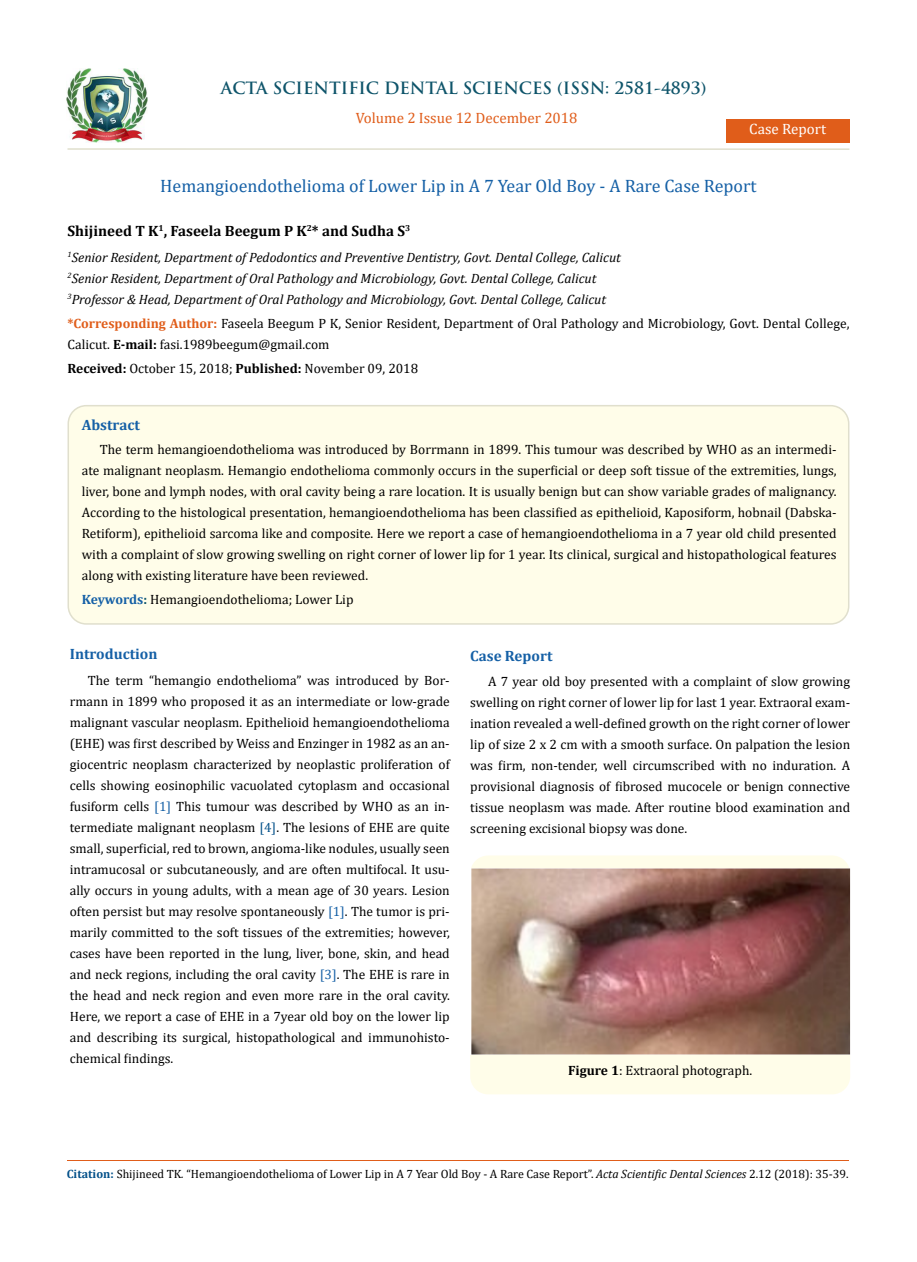
<style>
.page{position:relative;width:917px;height:1262px;background:#fff}
.page>*{position:absolute;margin:0;border:0;box-sizing:border-box;transform-origin:0 0}
.t1{font:18px "Cambria";color:#1560a6}
.t2{font:700 16.5px "Trajan Pro";color:#0e546a}
.t3{font:700 15px "Cambria";color:#000}
.t4{font:700 15px "Cambria";color:#1560a6}
.t5{font:15px "Cambria";color:#e05d1a}
.t6{font:15px "Cambria";color:#fff}
.t7{font:13.5px/21px "Cambria";color:#000;text-align:justify}
.t8{font:italic 13.5px/21px "Cambria";color:#000}
.t9{font:12px "Cambria";color:#000}
.s1{font-weight:700;color:#e05d1a}
.s2{font-weight:700}
.s3{font-weight:700;color:#1560a6}
.s4{font-weight:700;color:#0e546a}
.s5{color:#1560a6}
.s6{color:#035089}
.s7{font-weight:700;color:#035089}
.s8{font-style:italic}
</style>
<div class="page">
<img style="left:67px;top:68px;width:80px;height:74px">
<div style="left:726px;top:119px;width:123px;height:23px;background:#e05d1a"></div>
<div style="left:68px;top:406px;width:780px;height:218px;background:#fffde9;border-radius:18px"></div>
<div style="left:67px;top:405px;width:782px;height:219px;border:2px solid #e0dfcd;border-radius:18px"></div>
<div style="left:470px;top:855px;width:380px;height:239px;background:#fffde9;border-radius:18px"></div>
<img style="left:470px;top:869px;width:380px;height:185px">
<hr style="left:67px;top:148px;width:782px;height:2px;background:#e0dfcd">
<hr style="left:67px;top:1159px;width:782px;height:1px;background:#e05d1a">
<p class="t2" style="left:221px;top:77px;width:487px">ACTA SCIENTIFIC DENTAL SCIENCES (ISSN: 2581-4893)</p>
<p class="t5" style="left:356px;top:109px;width:223px">Volume 2 Issue 12 December 2018</p>
<p class="t6" style="left:749px;top:120px;width:78px">Case Report</p>
<h1 class="t1" style="left:160px;top:175px;width:598px">Hemangioendothelioma of Lower Lip in A 7 Year Old Boy - A Rare Case Report</h1>
<p class="t3" style="left:67px;top:220px;width:344px">Shijineed T K<sup>1</sup>, Faseela Beegum P K<sup>2</sup>* and Sudha S<sup>3</sup></p>
<p class="t8" style="left:67px;top:246px;width:555px"><sup>1</sup>Senior Resident, Department of Pedodontics and Preventive Dentistry, Govt. Dental College, Calicut<br><sup>2</sup>Senior Resident, Department of Oral Pathology and Microbiology, Govt. Dental College, Calicut<br><sup>3</sup>Professor &amp; Head, Department of Oral Pathology and Microbiology, Govt. Dental College, Calicut</p>
<p class="t7" style="left:67px;top:313px;width:783px"><span class="s1">*Corresponding Author:</span> Faseela Beegum P K, Senior Resident, Department of Oral Pathology and Microbiology, Govt. Dental College,<br>Calicut. <span class="s2">E-mail:</span> fasi.1989beegum@gmail.com</p>
<p class="t7" style="left:67px;top:358px;width:352px"><span class="s2">Received:</span> October 15, 2018; <span class="s2">Published:</span> November 09, 2018</p>
<p class="t4" style="left:82px;top:414px;width:60px">Abstract</p>
<p class="t7" style="left:82px;top:438px;width:756px;text-indent:18px">The term hemangioendothelioma was introduced by Borrmann in 1899. This tumour was described by WHO as an intermedi&shy;ate malignant neoplasm. Hemangio endothelioma commonly occurs in the superficial or deep soft tissue of the extremities, lungs, liver, bone and lymph nodes, with oral cavity being a rare location. It is usually benign but can show variable grades of malignancy.<br>According to the histological presentation, hemangioendothelioma has been classified as epithelioid, Kaposiform, hobnail (Dabska-Retiform), epithelioid sarcoma like and composite. Here we report a case of hemangioendothelioma in a 7 year old child presented with a complaint of slow growing swelling on right corner of lower lip for 1 year. Its clinical, surgical and histopathological features along with existing literature have been reviewed.</p>
<p class="t7" style="left:82px;top:588px;width:273px"><span class="s3">Keywords</span><span class="s4">:</span> Hemangioendothelioma; Lower Lip</p>
<p class="t4" style="left:70px;top:644px;width:89px">Introduction</p>
<p class="t7" style="left:70px;top:669px;width:381px;text-indent:18px">The term “hemangio endothelioma” was introduced by Bor&shy;rmann in 1899 who proposed it as an intermediate or low‑grade malignant vascular neoplasm. Epithelioid hemangioendothelioma (EHE) was first described by Weiss and Enzinger in 1982 as an an&shy;giocentric neoplasm characterized by neoplastic proliferation of cells showing eosinophilic vacuolated cytoplasm and occasional fusiform cells <span class="s5">[1]</span> This tumour was described by WHO as an in&shy;termediate malignant neoplasm <span class="s6">[4]</span>. The lesions of EHE are quite small, superficial, red to brown, angioma‑like nodules, usually seen intramucosal or subcutaneously, and are often multifocal. It usu&shy;ally occurs in young adults, with a mean age of 30 years. Lesion often persist but may resolve spontaneously <span class="s5">[1]</span>. The tumor is pri&shy;marily committed to the soft tissues of the extremities; however, cases have been reported in the lung, liver, bone, skin, and head and neck regions, including the oral cavity <span class="s5">[3]</span>. The EHE is rare in the head and neck region and even more rare in the oral cavity.<br>Here, we report a case of EHE in a 7year old boy on the lower lip and describing its surgical, histopathological and immunohisto&shy;chemical findings.</p>
<p class="t4" style="left:470px;top:645px;width:84px">Case Report</p>
<p class="t7" style="left:470px;top:670px;width:381px;text-indent:18px">A 7 year old boy presented with a complaint of slow growing swelling on right corner of lower lip for last 1 year. Extraoral exam&shy;ination revealed a well-defined growth on the right corner of lower lip of size 2 x 2 cm with a smooth surface. On palpation the lesion was firm, non-tender, well circumscribed with no induration. A provisional diagnosis of fibrosed mucocele or benign connective tissue neoplasm was made. After routine blood examination and screening excisional biopsy was done.</p>
<p class="t7" style="left:568px;top:1059px;width:186px"><span class="s2">Figure 1</span>: Extraoral photograph.</p>
<p class="t9" style="left:67px;top:1167px;width:783px"><span class="s7">Citation:</span> Shijineed TK<span class="s8">.</span> “Hemangioendothelioma of Lower Lip in A 7 Year Old Boy - A Rare Case Report”. <span class="s8">Acta Scientific Dental Sciences</span> 2.12 (2018): 35-39.</p>
</div>
